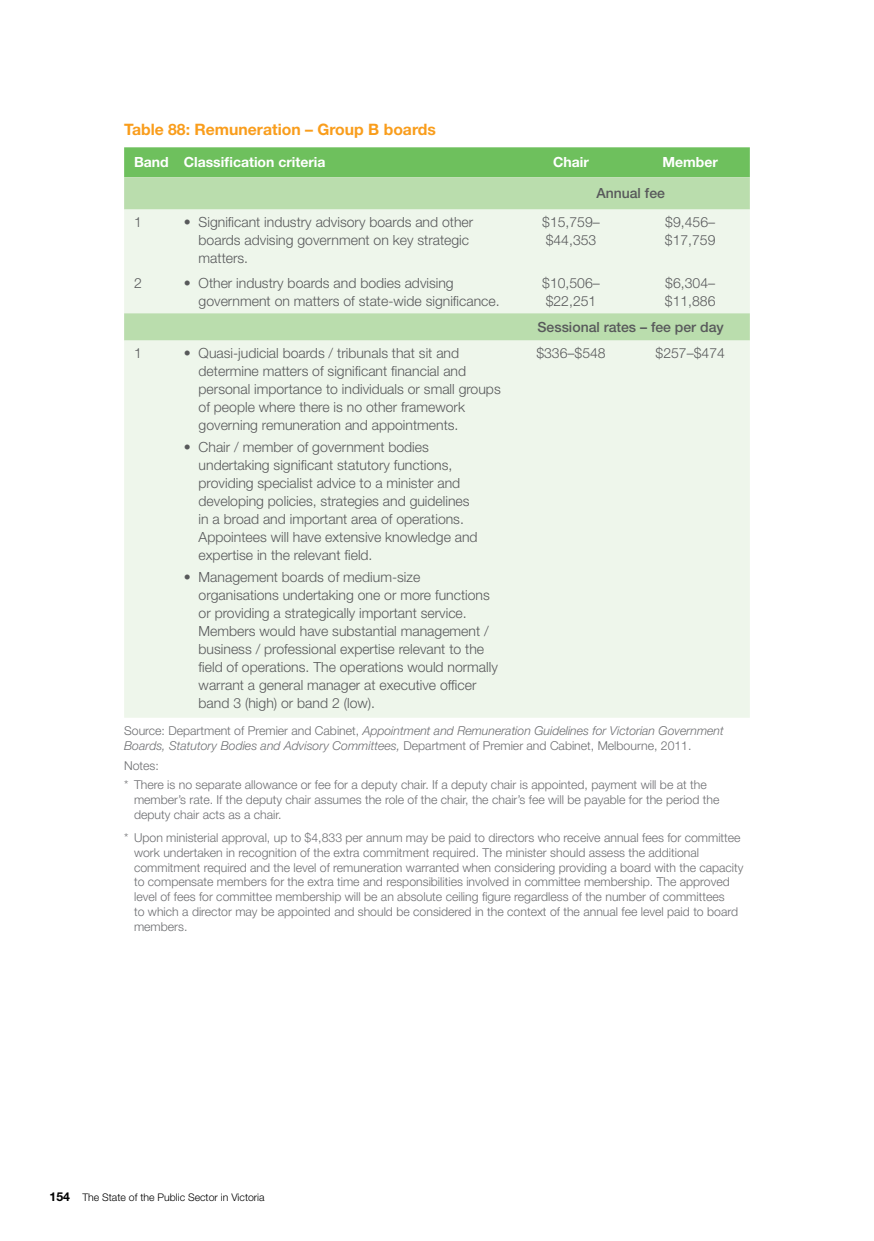
<style>
.page{position:relative;width:874px;height:1241px;background:#fff}
.page>*{position:absolute;margin:0;border:0;box-sizing:border-box;transform-origin:0 0}
.t1{font:700 15.75px "Helvetica Neue LT Std";color:#f99d1c}
.t2{font:300 14px/17.8px "Helvetica Neue LT Std";color:#58595b}
.t3{font:700 14px "Helvetica Neue LT Std";color:#fff}
.t4{font:500 14px "Helvetica Neue LT Std";color:#58595b}
.t5{font:300 12.25px/14.7px "Helvetica Neue LT Std";color:#6d6e71}
.t6{font:italic 300 12.25px/14.7px "Helvetica Neue LT Std";color:#6d6e71}
.t7{font:300 10.5px "Helvetica Neue LT Std";color:#000}
.s1{font-style:normal}
.s2{font-weight:700;font-size:12.25px}
</style>
<div class="page">
<div style="left:124px;top:147px;width:625px;height:30px;background:#6ec05d"></div>
<div style="left:124px;top:177px;width:625px;height:32px;background:#baddad"></div>
<div style="left:124px;top:209px;width:625px;height:508px;background:#eef6eb"></div>
<p class="t1" style="left:124px;top:120px;width:313px">Table 88: Remuneration – Group B boards</p>
<p class="t3" style="left:134px;top:153px;width:193px">Band Classification criteria</p>
<p class="t3" style="left:553px;top:153px;width:37px">Chair</p>
<p class="t3" style="left:662px;top:153px;width:57px">Member</p>
<p class="t4" style="left:596px;top:185px;width:70px">Annual fee</p>
<p class="t2" style="left:134px;top:213px;width:9px">1</p>
<p class="t2" style="left:198px;top:213px;width:276px;text-indent:-15px">• Significant industry advisory boards and other boards advising government on key strategic matters.</p>
<p class="t2" style="left:542px;top:213px;width:59px">$15,759– $44,353</p>
<p class="t2" style="left:664px;top:213px;width:52px">$9,456– $17,759</p>
<p class="t2" style="left:134px;top:273px;width:9px">2</p>
<p class="t2" style="left:198px;top:273px;width:302px;text-indent:-15px">• Other industry boards and bodies advising government on matters of state-wide significance.</p>
<p class="t2" style="left:542px;top:273px;width:59px">$10,506– $22,251</p>
<p class="t2" style="left:664px;top:273px;width:52px">$6,304– $11,886</p>
<p class="t4" style="left:537px;top:318px;width:187px">Sessional rates – fee per day</p>
<p class="t2" style="left:134px;top:344px;width:9px">1</p>
<p class="t2" style="left:198px;top:344px;width:303px;text-indent:-15px">• Quasi-judicial boards / tribunals that sit and determine matters of significant financial and personal importance to individuals or small groups of people where there is no other framework governing remuneration and appointments.</p>
<p class="t2" style="left:198px;top:438px;width:280px;text-indent:-15px">• Chair / member of government bodies undertaking significant statutory functions, providing specialist advice to a minister and developing policies, strategies and guidelines in a broad and important area of operations.<br>Appointees will have extensive knowledge and expertise in the relevant field.</p>
<p class="t2" style="left:198px;top:568px;width:300px;text-indent:-15px">• Management boards of medium-size organisations undertaking one or more functions or providing a strategically important service.<br>Members would have substantial management / business / professional expertise relevant to the field of operations. The operations would normally warrant a general manager at executive officer band 3 (high) or band 2 (low).</p>
<p class="t2" style="left:536px;top:344px;width:71px">$336–$548</p>
<p class="t2" style="left:655px;top:344px;width:71px">$257–$474</p>
<p class="t6" style="left:124px;top:723px;width:601px"><span class="s1">Source: Department of Premier and Cabinet,</span> Appointment and Remuneration Guidelines for Victorian Government<br>Boards, Statutory Bodies and Advisory Committees, <span class="s1">Department of Premier and Cabinet, Melbourne, 2011.</span></p>
<p class="t5" style="left:124px;top:755px;width:584px;line-height:19.6px">Notes:<br>* There is no separate allowance or fee for a deputy chair. If a deputy chair is appointed, payment will be at the</p>
<p class="t5" style="left:134px;top:792px;width:586px">member’s rate. If the deputy chair assumes the role of the chair, the chair’s fee will be payable for the period the deputy chair acts as a chair.</p>
<p class="t5" style="left:134px;top:830px;width:610px;text-indent:-10px">* Upon ministerial approval, up to $4,833 per annum may be paid to directors who receive annual fees for committee work undertaken in recognition of the extra commitment required. The minister should assess the additional commitment required and the level of remuneration warranted when considering providing a board with the capacity to compensate members for the extra time and responsibilities involved in committee membership. The approved level of fees for committee membership will be an absolute ceiling figure regardless of the number of committees<br>to which a director may be appointed and should be considered in the context of the annual fee level paid to board members.</p>
<p class="t7" style="left:50px;top:1190px;width:216px"><span class="s2">154</span> The State of the Public Sector in Victoria</p>
</div>
